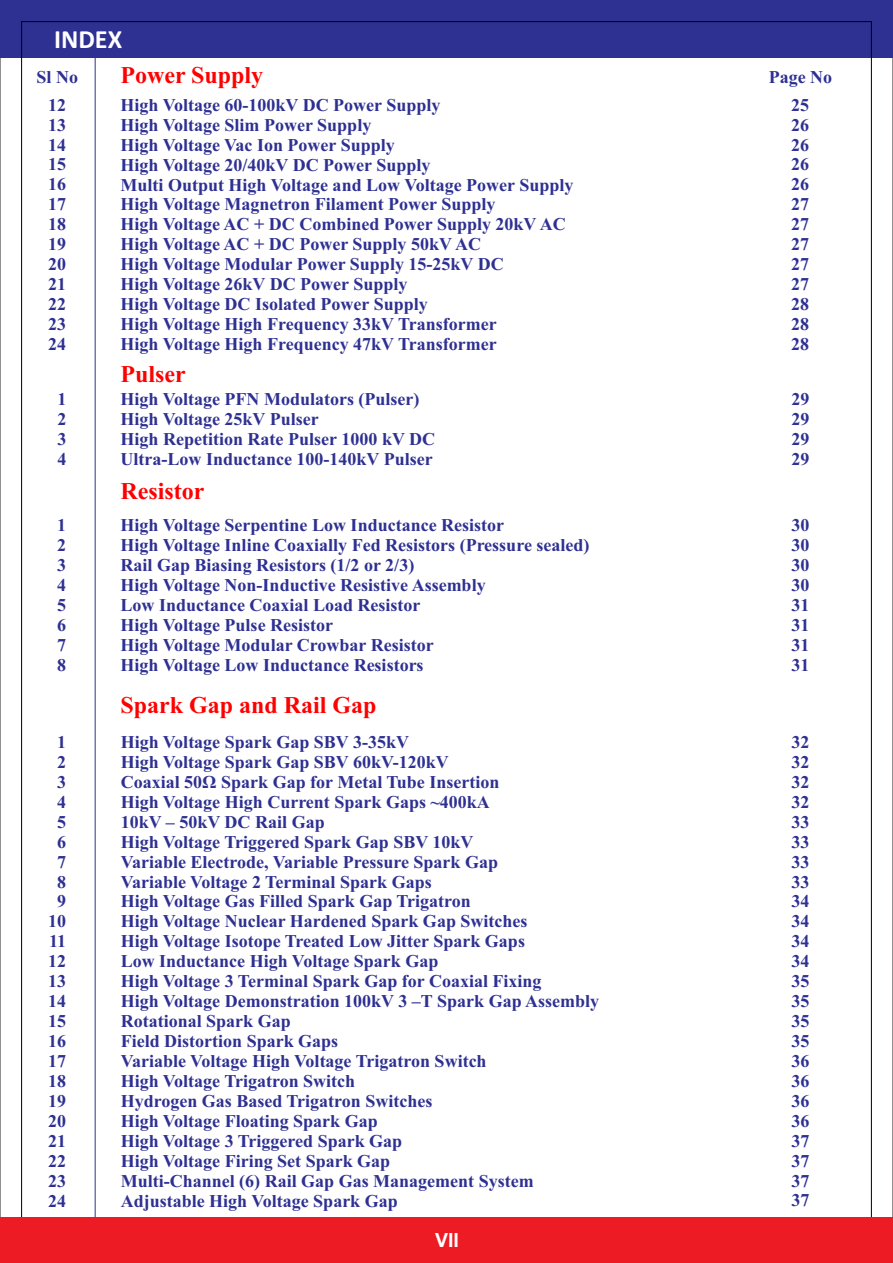
<style>
.page{position:relative;width:893px;height:1263px;background:#fff}
.page>*{position:absolute;margin:0;border:0;box-sizing:border-box;transform-origin:0 0}
.t1{font:700 26.25px "Calibri";color:#fff}
.t2{font:700 24px "Times New Roman";color:#f00}
.t3{font:700 19.5px "Arial";color:#fff}
.t4{font:700 18px/20px "Times New Roman";color:#2e3092;text-align:justify}
</style>
<div class="page">
<div style="left:0;top:0;width:893px;height:58px;background:#2e3092"></div>
<hr style="left:95px;top:58px;width:1px;height:1161px;background:#2e3092">
<div style="left:0;top:1218px;width:893px;height:45px;background:#ed1c24"></div>
<h1 class="t1" style="left:54px;top:28px;width:70px">INDEX</h1>
<p class="t4" style="left:37px;top:68px;width:43px">Sl No</p>
<p class="t4" style="left:769px;top:69px;width:65px">Page No</p>
<p class="t4" style="left:48px;top:97px;width:19px">12<br>13<br>14<br>15<br>16<br>17<br>18<br>19<br>20<br>21<br>22<br>23<br>24</p>
<h2 class="t2" style="left:120px;top:67px;width:144px">Power Supply</h2>
<p class="t4" style="left:121px;top:97px;width:454px;text-align:left">High Voltage 60-100kV DC Power Supply<br>High Voltage Slim Power Supply<br>High Voltage Vac Ion Power Supply<br>High Voltage 20/40kV DC Power Supply<br>Multi Output High Voltage and Low Voltage Power Supply High Voltage Magnetron Filament Power Supply<br>High Voltage AC + DC Combined Power Supply 20kV AC High Voltage AC + DC Power Supply 50kV AC<br>High Voltage Modular Power Supply 15-25kV DC<br>High Voltage 26kV DC Power Supply<br>High Voltage DC Isolated Power Supply<br>High Voltage High Frequency 33kV Transformer<br>High Voltage High Frequency 47kV Transformer</p>
<p class="t4" style="left:791px;top:97px;width:19px">25<br>26<br>26<br>26<br>26<br>27<br>27<br>27<br>27<br>27<br>28<br>28<br>28</p>
<h2 class="t2" style="left:120px;top:366px;width:67px">Pulser</h2>
<p class="t4" style="left:121px;top:391px;width:316px;text-align:left">High Voltage PFN Modulators (Pulser)<br>High Voltage 25kV Pulser<br>High Repetition Rate Pulser 1000 kV DC Ultra-Low Inductance 100-140kV Pulser</p>
<p class="t4" style="left:57px;top:391px;width:10px">1<br>2<br>3<br>4</p>
<p class="t4" style="left:791px;top:391px;width:19px">29<br>29<br>29<br>29</p>
<h2 class="t2" style="left:120px;top:483px;width:85px">Resistor</h2>
<p class="t4" style="left:121px;top:517px;width:470px;text-align:left">High Voltage Serpentine Low Inductance Resistor<br>High Voltage Inline Coaxially Fed Resistors (Pressure sealed)<br>Rail Gap Biasing Resistors (1/2 or 2/3)<br>High Voltage Non-Inductive Resistive Assembly<br>Low Inductance Coaxial Load Resistor<br>High Voltage Pulse Resistor<br>High Voltage Modular Crowbar Resistor<br>High Voltage Low Inductance Resistors</p>
<p class="t4" style="left:57px;top:517px;width:10px">1<br>2<br>3<br>4<br>5<br>6<br>7<br>8</p>
<p class="t4" style="left:791px;top:517px;width:19px">30<br>30<br>30<br>30<br>31<br>31<br>31<br>31</p>
<h2 class="t2" style="left:120px;top:697px;width:258px">Spark Gap and Rail Gap</h2>
<p class="t4" style="left:121px;top:734px;width:480px;text-align:left">High Voltage Spark Gap SBV 3-35kV<br>High Voltage Spark Gap SBV 60kV-120kV<br>Coaxial 50Ω Spark Gap for Metal Tube Insertion<br>High Voltage High Current Spark Gaps ~400kA<br>10kV – 50kV DC Rail Gap<br>High Voltage Triggered Spark Gap SBV 10kV<br>Variable Electrode, Variable Pressure Spark Gap<br>Variable Voltage 2 Terminal Spark Gaps<br>High Voltage Gas Filled Spark Gap Trigatron<br>High Voltage Nuclear Hardened Spark Gap Switches<br>High Voltage Isotope Treated Low Jitter Spark Gaps<br>Low Inductance High Voltage Spark Gap<br>High Voltage 3 Terminal Spark Gap for Coaxial Fixing<br>High Voltage Demonstration 100kV 3 –T Spark Gap Assembly Rotational Spark Gap<br>Field Distortion Spark Gaps<br>Variable Voltage High Voltage Trigatron Switch<br>High Voltage Trigatron Switch<br>Hydrogen Gas Based Trigatron Switches<br>High Voltage Floating Spark Gap<br>High Voltage 3 Triggered Spark Gap<br>High Voltage Firing Set Spark Gap<br>Multi-Channel (6) Rail Gap Gas Management System Adjustable High Voltage Spark Gap</p>
<p class="t4" style="left:48px;top:734px;width:20px;text-align:center">1<br>2<br>3<br>4<br>5<br>6<br>7<br>8<br>9<br>10<br>11<br>12<br>13<br>14<br>15<br>16<br>17<br>18<br>19<br>20<br>21<br>22<br>23<br>24</p>
<p class="t4" style="left:791px;top:734px;width:19px">32<br>32<br>32<br>32<br>33<br>33<br>33<br>33<br>34<br>34<br>34<br>34<br>35<br>35<br>35<br>35<br>36<br>36<br>36<br>36<br>37<br>37<br>37<br>37</p>
<p class="t3" style="left:435px;top:1233px;width:25px">VII</p>
</div>
